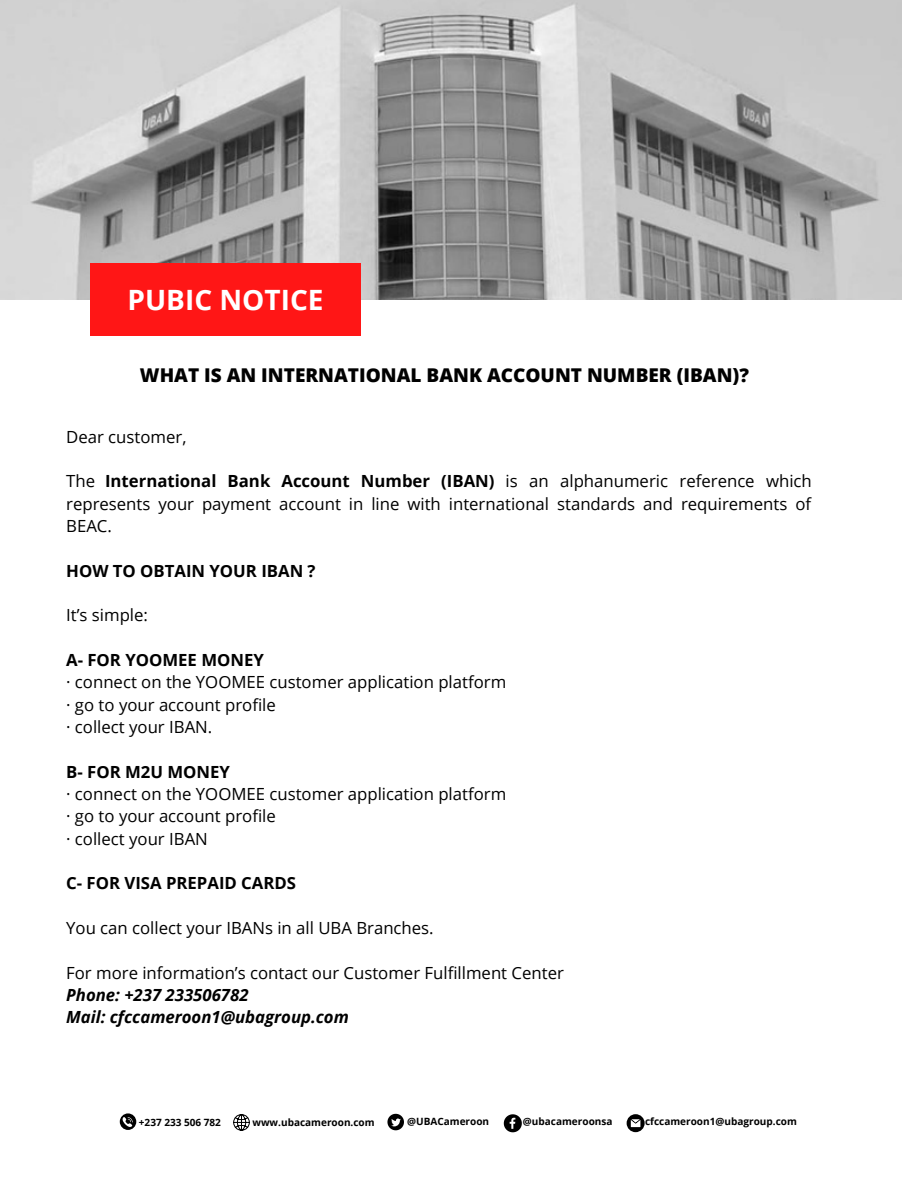
<style>
.page{position:relative;width:902px;height:1179px;background:#fff}
.page>*{position:absolute;margin:0;border:0;box-sizing:border-box;transform-origin:0 0}
.t1{font:700 28px "Open Sans";color:#fff}
.t2{font:800 19px "Open Sans";color:#000}
.t3{font:16.8px/22.4px "Open Sans";color:#000}
.t4{font:700 16.8px "Open Sans";color:#000}
.t5{font:italic 700 16.8px/22.4px "Open Sans";color:#000}
.t6{font:700 10px "Open Sans";color:#000}
.s1{font-weight:700}
</style>
<div class="page">
<img style="left:0;top:0;width:902px;height:299px">
<div style="left:90px;top:263px;width:270px;height:72px;background:#ff1616"></div>
<svg style="left:504px;top:1114px;width:18px;height:18px"></svg>
<svg style="left:387px;top:1114px;width:17px;height:16px"></svg>
<svg style="left:233px;top:1114px;width:17px;height:17px"></svg>
<svg style="left:120px;top:1113px;width:16px;height:17px"></svg>
<svg style="left:626px;top:1114px;width:18px;height:18px"></svg>
<h1 class="t1" style="left:127px;top:280px;width:198px">PUBIC NOTICE</h1>
<p class="t2" style="left:140px;top:362px;width:610px">WHAT IS AN INTERNATIONAL BANK ACCOUNT NUMBER (IBAN)?</p>
<p class="t3" style="left:66px;top:425px;width:122px">Dear customer,</p>
<p class="t3" style="left:66px;top:470px;width:747px;text-align:justify">The <span class="s1">International Bank Account Number (IBAN)</span> is an alphanumeric reference which represents your payment account in line with international standards and requirements of BEAC.</p>
<p class="t4" style="left:66px;top:559px;width:251px">HOW TO OBTAIN YOUR IBAN ?</p>
<p class="t3" style="left:66px;top:604px;width:83px">It’s simple:</p>
<p class="t4" style="left:66px;top:648px;width:199px">A- FOR YOOMEE MONEY</p>
<p class="t3" style="left:66px;top:671px;width:441px">· connect on the YOOMEE customer application platform · go to your account profile<br>· collect your IBAN.</p>
<p class="t4" style="left:66px;top:760px;width:165px">B- FOR M2U MONEY</p>
<p class="t3" style="left:66px;top:782px;width:441px">· connect on the YOOMEE customer application platform · go to your account profile<br>· collect your IBAN</p>
<p class="t4" style="left:66px;top:871px;width:231px">C- FOR VISA PREPAID CARDS</p>
<p class="t3" style="left:66px;top:916px;width:369px">You can collect your IBANs in all UBA Branches.</p>
<p class="t3" style="left:66px;top:961px;width:499px">For more information’s contact our Customer Fulfillment Center</p>
<p class="t5" style="left:66px;top:983px;width:284px">Phone: +237 233506782<br>Mail: cfccameroon1@ubagroup.com</p>
<p class="t6" style="left:139px;top:1116px;width:84px">+237 233 506 782</p>
<p class="t6" style="left:252px;top:1115px;width:124px">www.ubacameroon.com</p>
<p class="t6" style="left:407px;top:1114px;width:83px">@UBACameroon</p>
<p class="t6" style="left:523px;top:1115px;width:91px">@ubacameroonsa</p>
<p class="t6" style="left:645px;top:1115px;width:153px">cfccameroon1@ubagroup.com</p>
</div>
